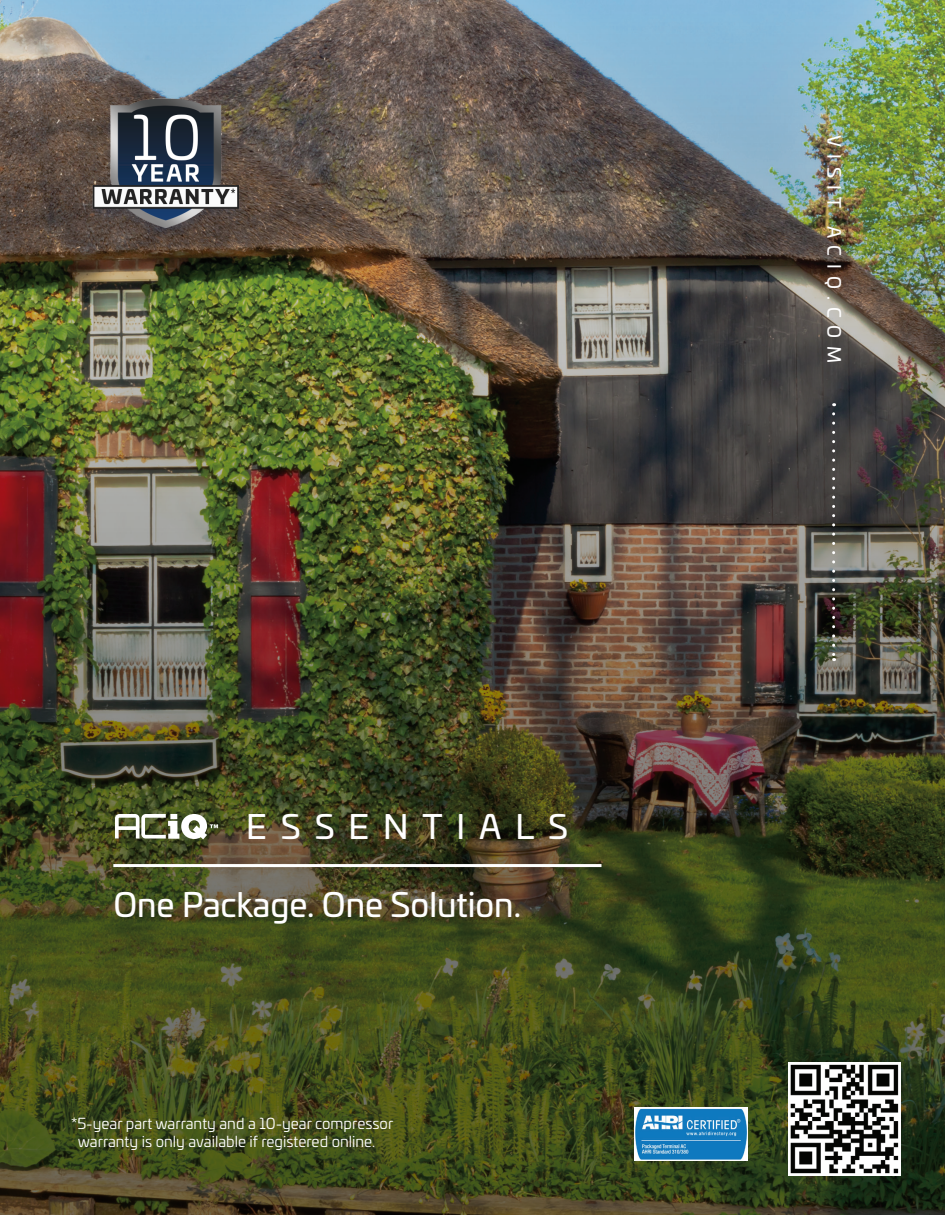
<style>
.page{position:relative;width:945px;height:1215px;background:#fff}
.page>*{position:absolute;margin:0;border:0;box-sizing:border-box;transform-origin:0 0}
.t1{font:33px "Univia Pro";color:#fff}
.t2{font:33px "Univia Pro";letter-spacing:.42em;color:#fff}
.t3{font:18px "Univia Pro";letter-spacing:.41em;color:#fff}
.t4{font:15px/18px "Univia Pro";color:#fff}
</style>
<div class="page">
<img style="left:0;top:0;width:945px;height:1215px">
<hr style="left:113px;top:864px;width:489px;height:3px;background:#fff">
<svg style="left:115px;top:814px;width:103px;height:25px"></svg>
<svg style="left:832px;top:414px;width:3px;height:247px"></svg>
<img style="left:81px;top:91px;width:169px;height:158px">
<img style="left:788px;top:1063px;width:113px;height:112px">
<img style="left:634px;top:1107px;width:114px;height:54px">
<h1 class="t2" style="left:246px;top:802px;width:323px">ESSENTIALS</h1>
<h1 class="t1" style="left:113px;top:880px;width:409px">One Package. One Solution.</h1>
<p class="t4" style="left:78px;top:1114px;width:317px;text-indent:-7px">*5-year part warranty and a 10-year compressor warranty is only available if registered online.</p>
<p class="t3" style="left:848px;top:135px;width:229px;rotate:90deg">VISIT ACIQ.COM</p>
</div>
